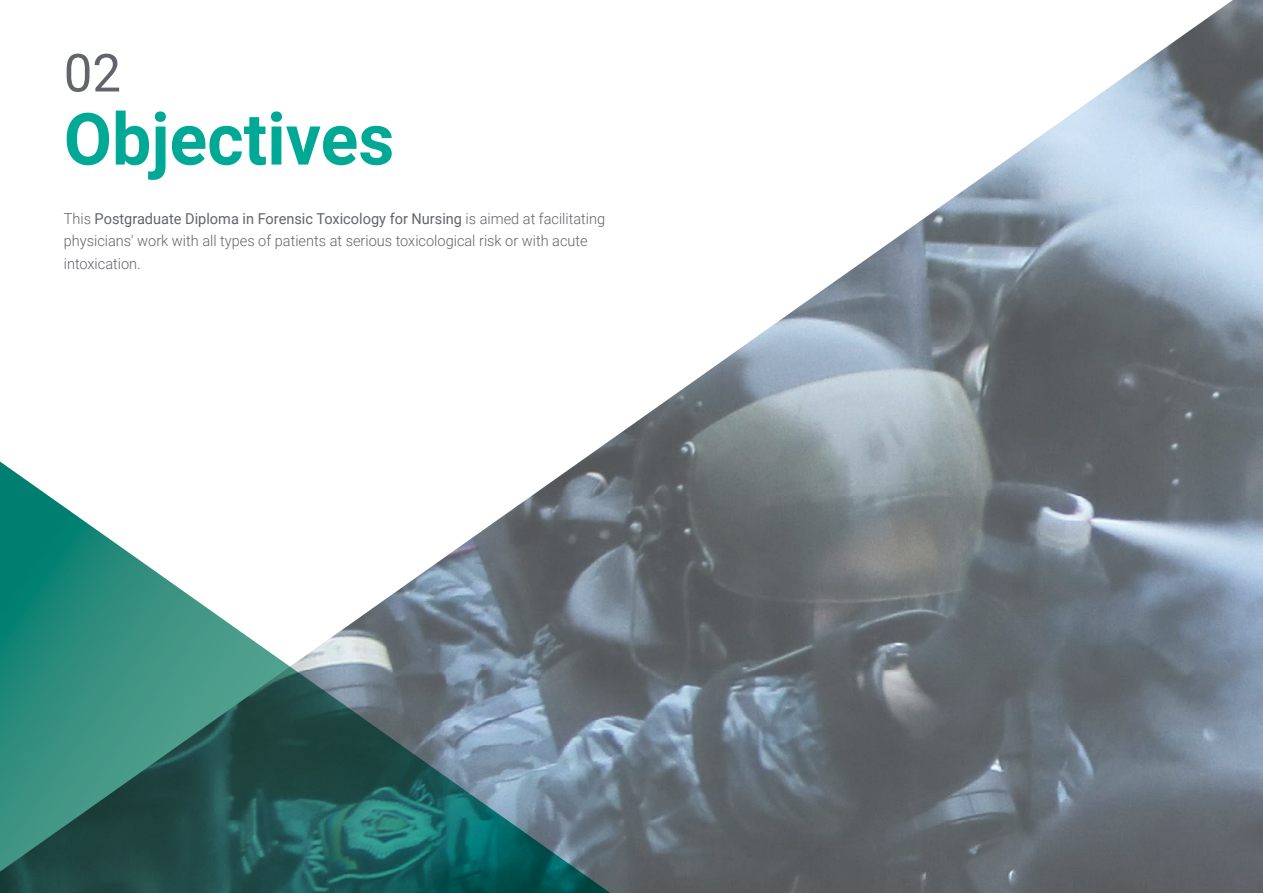
<style>
.page{position:relative;width:1263px;height:893px;background:#fff}
.page>*{position:absolute;margin:0;border:0;box-sizing:border-box;transform-origin:0 0}
.t1{font:700 72px "Roboto";color:#00a996}
.t2{font:52.5px "Roboto";color:#61646a}
.t3{font:300 15px/22.5px "Roboto";color:#61646a}
.s1{font-weight:400}
</style>
<div class="page">
<img style="left:602px;top:0;width:661px;height:893px">
<svg style="left:0;top:446px;width:640px;height:447px"></svg>
<h2 class="t2" style="left:64px;top:36px;width:59px">02</h2>
<h1 class="t1" style="left:64px;top:89px;width:332px">Objectives</h1>
<p class="t3" style="left:64px;top:207px;width:543px">This <span class="s1">Postgraduate Diploma in Forensic Toxicology for Nursing</span> is aimed at facilitating physicians' work with all types of patients at serious toxicological risk or with acute intoxication.</p>
</div>
